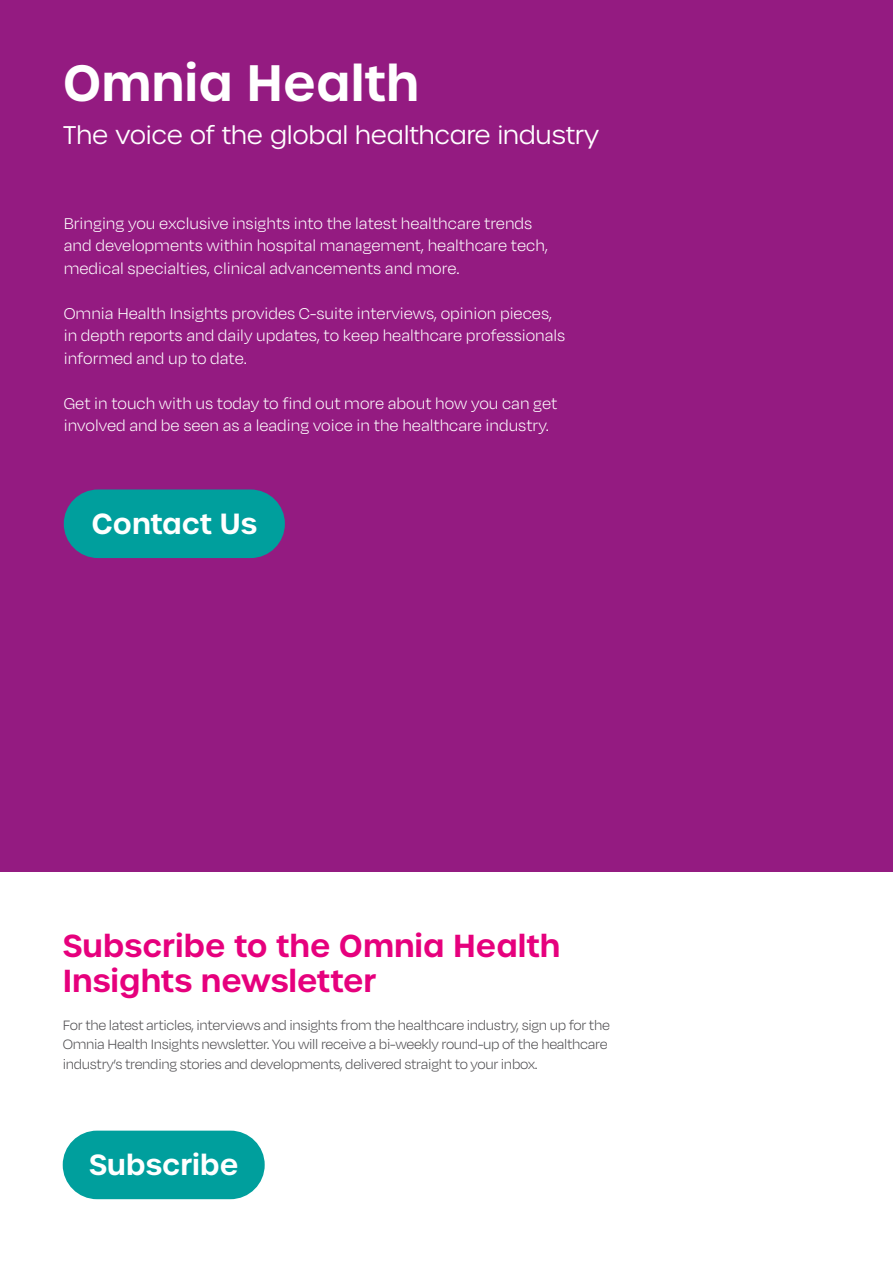
<style>
.page{position:relative;width:893px;height:1263px;background:#fff}
.page>*{position:absolute;margin:0;border:0;box-sizing:border-box;transform-origin:0 0}
.t1{font:600 49.35px "Urbane";color:#fff}
.t2{font:600 30.75px/35.4px "Urbane";color:#e6007d}
.t3{font:600 28.2px "Urbane";color:#fff}
.t4{font:300 24.75px "Urbane";color:#fff}
.t5{font:300 18px/22.5px "Degular";color:#fff}
.t6{font:300 15.6px/19.5px "Degular";letter-spacing:-.02em;color:#504f52}
</style>
<div class="page">
<div style="left:0;top:0;width:893px;height:872px;background:#941b81"></div>
<div style="left:63px;top:1130px;width:202px;height:69px;background:#009f9d;border-radius:34px"></div>
<div style="left:64px;top:489px;width:221px;height:69px;background:#009f9d;border-radius:34px"></div>
<h1 class="t1" style="left:63px;top:50px;width:358px">Omnia Health</h1>
<h3 class="t4" style="left:63px;top:119px;width:538px">The voice of the global healthcare industry</h3>
<p class="t5" style="left:64px;top:211px;width:486px">Bringing you exclusive insights into the latest healthcare trends and developments within hospital management, healthcare tech, medical specialties, clinical advancements and more.</p>
<p class="t5" style="left:64px;top:301px;width:503px">Omnia Health Insights provides C-suite interviews, opinion pieces, in depth reports and daily updates to, keep healthcare professionals informed and up to date.</p>
<p class="t5" style="left:64px;top:391px;width:495px">Get in touch with us today to find out more about how you can get involved and be seen as a leading voice in the healthcare industry.</p>
<h3 class="t3" style="left:91px;top:505px;width:167px">Contact Us</h3>
<h2 class="t2" style="left:63px;top:928px;width:499px">Subscribe to the Omnia Health<br>Insights newsletter</h2>
<p class="t6" style="left:63px;top:1014px;width:549px">For the latest articles, interviews and insights from the healthcare industry, sign up for the<br>Omnia Health Insights newsletter. You will receive a bi-weekly round-up of the healthcare industrys’ trending stories and developments, delivered straight to your inbox.</p>
<h3 class="t3" style="left:89px;top:1146px;width:151px">Subscribe</h3>
</div>
